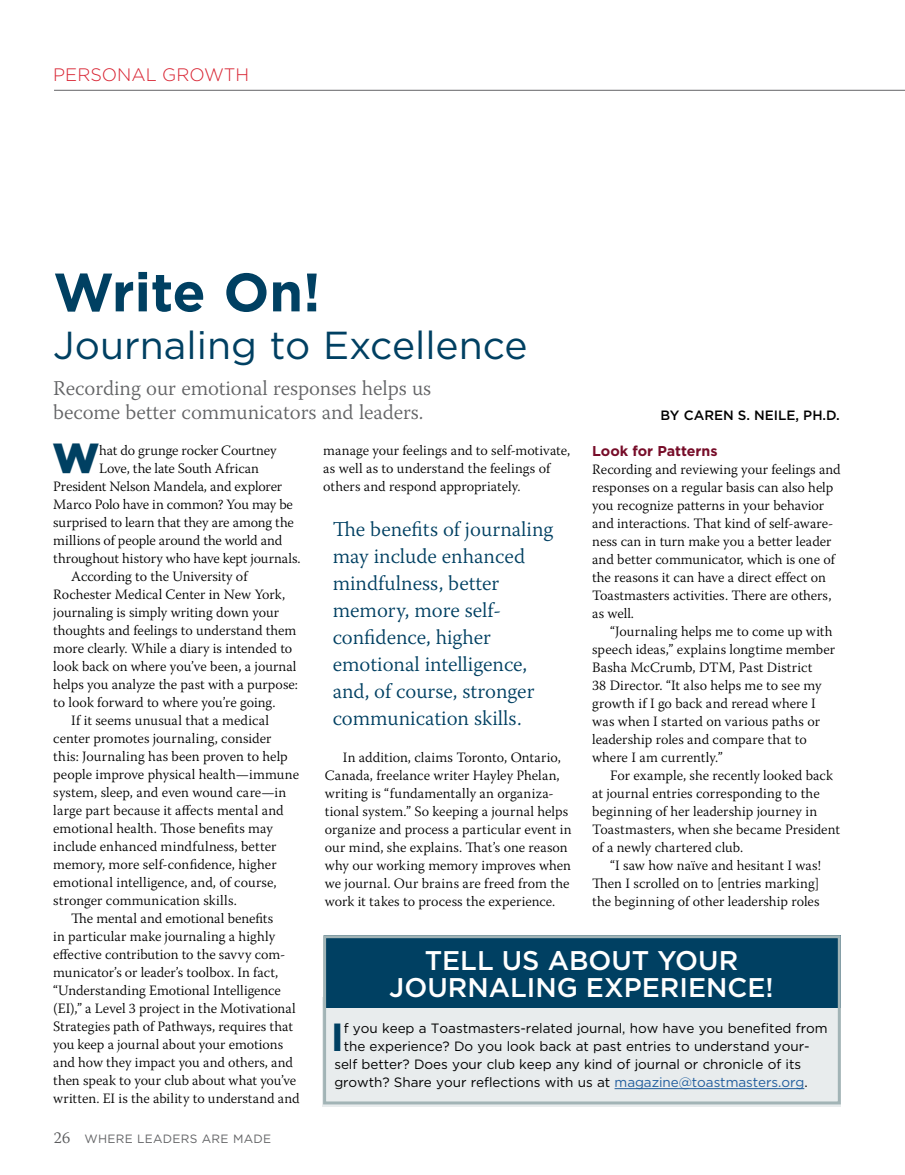
<style>
.page{position:relative;width:905px;height:1175px;background:#fff}
.page>*{position:absolute;margin:0;border:0;box-sizing:border-box;transform-origin:0 0}
.t1{font:700 54px "Gotham";color:#004062}
.t2{font:900 42px "Gotham";color:#004062}
.t3{font:700 39.15px "Gotham";color:#004062}
.t4{font:39px "Gotham";color:#004062}
.t5{font:500 27px/27px "Gotham";color:#fff;text-align:center}
.t6{font:300 21px/27px "Warnock Pro";color:#004062}
.t7{font:300 21px/24px "Warnock Pro";letter-spacing:-.005em;color:#636466}
.t8{font:300 18px "Gotham";color:#d82231}
.t9{font:300 14.25px/18px "Warnock Pro";color:#000}
.t10{font:700 14.25px "Gotham";color:#770d29}
.t11{font:13.5px "Gotham";letter-spacing:-.005em;color:#000}
.t12{font:500 13.5px "Gotham";color:#000}
.t13{font:12px "Gotham";letter-spacing:.02em;color:#636466}
.s1{font-family:"Warnock Pro";font-weight:300;font-size:16.5px;color:#58595b}
.s2{color:#215e9e}
</style>
<div class="page">
<hr style="left:54px;top:90px;width:850px;height:1px;background:#636466">
<div style="left:322px;top:996px;width:518px;height:110px;background:#e8eced"></div>
<div style="left:324px;top:935px;width:516px;height:73px;background:#004062"></div>
<div style="left:323px;top:935px;width:517px;height:169px;border:3px solid #a2b4b6"></div>
<hr style="left:614px;top:1088px;width:190px;height:1px;background:#215e9e">
<p class="t8" style="left:53px;top:63px;width:197px">PERSONAL GROWTH</p>
<h1 class="t1" style="left:53px;top:256px;width:269px">Write On!</h1>
<h3 class="t4" style="left:53px;top:320px;width:476px">Journaling to Excellence</h3>
<h3 class="t7" style="left:53px;top:376px;width:379px">Recording our emotional responses helps us become better communicators and leaders.</h3>
<p class="t12" style="left:660px;top:407px;width:181px">BY CAREN S. NEILE, PH.D.</p>
<h2 class="t2" style="left:53px;top:429px;width:48px">W</h2>
<p class="t9" style="left:99px;top:441px;width:179px">hat do grunge rocker Courtney</p>
<p class="t9" style="left:99px;top:459px;width:161px">Love, the late South African</p>
<p class="t9" style="left:53px;top:477px;width:230px">President Nelson Mandela, and explorer</p>
<p class="t9" style="left:53px;top:495px;width:241px">Marco Polo have in common? You may be</p>
<p class="t9" style="left:53px;top:513px;width:242px">surprised to learn that they are among the</p>
<p class="t9" style="left:53px;top:531px;width:230px">millions of people around the world and</p>
<p class="t9" style="left:53px;top:549px;width:249px">throughout history who have kept journals.</p>
<p class="t9" style="left:71px;top:567px;width:178px">According to the University of</p>
<p class="t9" style="left:53px;top:585px;width:234px">Rochester Medical Center in New York,</p>
<p class="t9" style="left:53px;top:603px;width:227px">journaling is simply writing down your</p>
<p class="t9" style="left:53px;top:621px;width:244px">thoughts and feelings to understand them</p>
<p class="t9" style="left:53px;top:639px;width:240px">more clearly. While a diary is intended to</p>
<p class="t9" style="left:53px;top:657px;width:244px">look back on where you’ve been, a journal</p>
<p class="t9" style="left:53px;top:675px;width:246px">helps you analyze the past with a purpose:</p>
<p class="t9" style="left:53px;top:693px;width:224px">to look forward to where you’re going.</p>
<p class="t9" style="left:71px;top:711px;width:199px">If it seems unusual that a medical</p>
<p class="t9" style="left:53px;top:729px;width:220px">center promotes journaling, consider</p>
<p class="t9" style="left:53px;top:747px;width:236px">this: Journaling has been proven to help</p>
<p class="t9" style="left:53px;top:765px;width:247px">people improve physical health—immune</p>
<p class="t9" style="left:53px;top:783px;width:235px">system, sleep, and even wound care—in</p>
<p class="t9" style="left:53px;top:801px;width:232px">large part because it affects mental and</p>
<p class="t9" style="left:53px;top:819px;width:221px">emotional health. Those benefits may</p>
<p class="t9" style="left:53px;top:837px;width:225px">include enhanced mindfulness, better</p>
<p class="t9" style="left:53px;top:855px;width:225px">memory, more self-confidence, higher</p>
<p class="t9" style="left:53px;top:873px;width:225px">emotional intelligence, and, of course,</p>
<p class="t9" style="left:53px;top:891px;width:185px">stronger communication skills.</p>
<p class="t9" style="left:71px;top:909px;width:203px">The mental and emotional benefits</p>
<p class="t9" style="left:53px;top:927px;width:223px">in particular make journaling a highly</p>
<p class="t9" style="left:53px;top:945px;width:233px">effective contribution to the savvy com-</p>
<p class="t9" style="left:53px;top:963px;width:226px">municator’s or leader’s toolbox. In fact,</p>
<p class="t9" style="left:53px;top:981px;width:229px">“Understanding Emotional Intelligence</p>
<p class="t9" style="left:53px;top:999px;width:244px">(EI),” a Level 3 project in the Motivational</p>
<p class="t9" style="left:53px;top:1017px;width:241px">Strategies path of Pathways, requires that</p>
<p class="t9" style="left:53px;top:1035px;width:231px">you keep a journal about your emotions</p>
<p class="t9" style="left:53px;top:1053px;width:241px">and how they impact you and others, and</p>
<p class="t9" style="left:53px;top:1071px;width:244px">then speak to your club about what you’ve</p>
<p class="t9" style="left:53px;top:1089px;width:248px">written. EI is the ability to understand and</p>
<p class="t13" style="left:54px;top:1131px;width:219px"><span class="s1">26</span> WHERE LEADERS ARE MADE</p>
<p class="t9" style="left:323px;top:441px;width:248px">manage your feelings and to self-motivate, as well as to understand the feelings of others and respond appropriately.</p>
<p class="t10" style="left:592px;top:441px;width:127px">Look for Patterns</p>
<p class="t9" style="left:592px;top:460px;width:250px">Recording and reviewing your feelings and responses on a regular basis can also help you recognize patterns in your behavior and interactions. That kind of self-aware&shy;ness can in turn make you a better leader and better communicator, which is one of the reasons it can have a direct effect on Toastmasters activities. There are others, as well.</p>
<p class="t9" style="left:592px;top:622px;width:244px;text-indent:18px">“Journaling helps me to come up with speech ideas,” explains longtime member Basha McCrumb, DTM, Past District<br>38 Director. “It also helps me to see my growth if I go back and reread where I was when I started on various paths or leadership roles and compare that to where I am currently.”</p>
<p class="t9" style="left:592px;top:766px;width:249px;text-indent:18px">For example, she recently looked back at journal entries corresponding to the beginning of her leadership journey in Toastmasters, when she became President of a newly chartered club.</p>
<p class="t9" style="left:592px;top:856px;width:230px;text-align:justify;text-indent:18px">“I saw how naïve and hesitant I was!<br>Then I scrolled on to [entries marking] the beginning of other leadership roles</p>
<h3 class="t6" style="left:333px;top:515px;width:222px">The benefits of journaling may include enhanced mindfulness, better memory, more self&shy;confidence, higher emotional intelligence, and, of course, stronger communication skills.</h3>
<p class="t9" style="left:325px;top:748px;width:248px;text-indent:18px">In addition, claims Toronto, Ontario, Canada, freelance writer Hayley Phelan, writing is “fundamentally an organiza&shy;tional system.” So keeping a journal helps organize and process a particular event in our mind, she explains. That’s one reason why our working memory improves when we journal. Our brains are freed from the work it takes to process the experience.</p>
<h3 class="t5" style="left:389px;top:946px;width:386px">TELL US ABOUT YOUR<br>JOURNALING EXPERIENCE!</h3>
<h3 class="t3" style="left:331px;top:1011px;width:15px">I</h3>
<p class="t11" style="left:344px;top:1019px;width:485px">f you keep a Toastmasters-related journal, how have you benefited from</p>
<p class="t11" style="left:344px;top:1037px;width:467px">the experience? Do you look back at past entries to understand your-</p>
<p class="t11" style="left:334px;top:1055px;width:468px">self better? Does your club keep any kind of journal or chronicle of its</p>
<p class="t11" style="left:334px;top:1073px;width:475px">growth? Share your reflections with us at <span class="s2">magazine@toastmasters.org</span>.</p>
</div>
